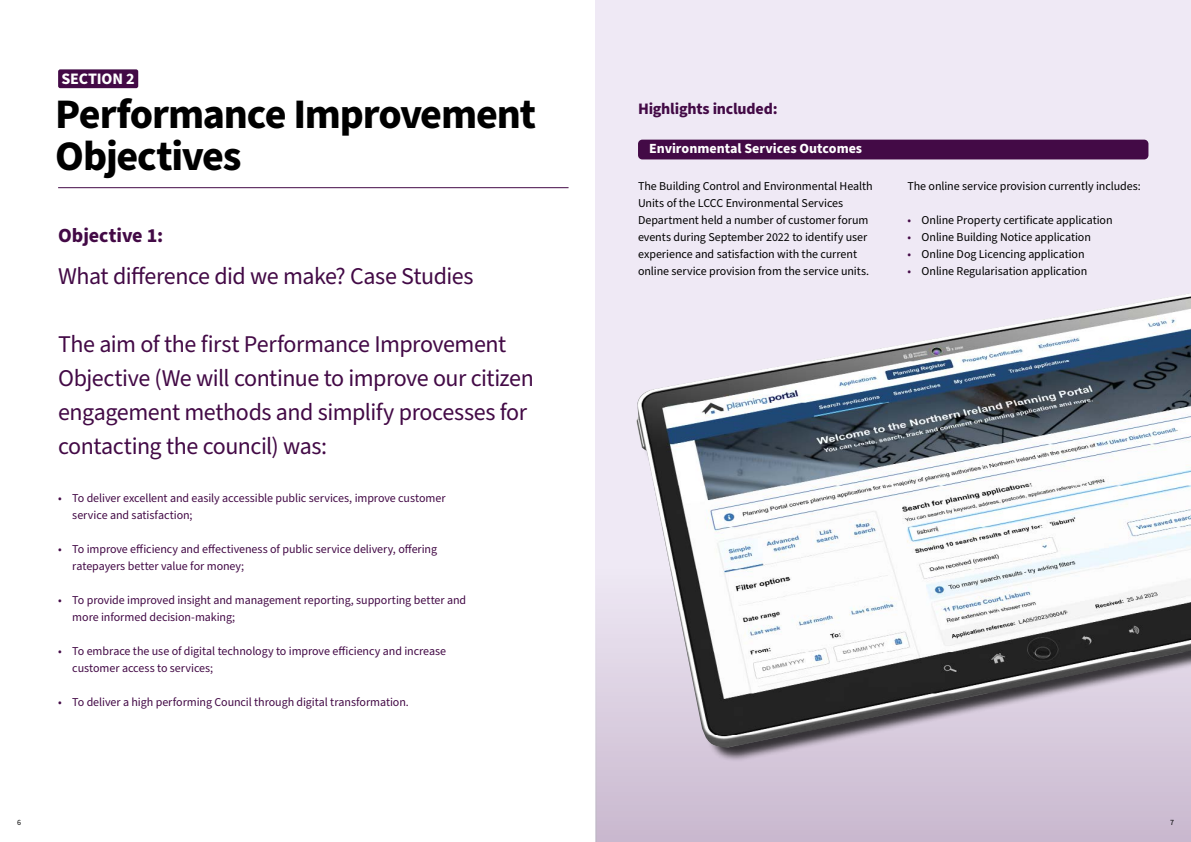
<style>
.page{position:relative;width:1191px;height:842px;background:#fff}
.page>*{position:absolute;margin:0;border:0;box-sizing:border-box;transform-origin:0 0}
.t1{font:700 42px/42px "Source Sans Pro";letter-spacing:-.03em;color:#000}
.t2{font:24px/34px "Source Sans Pro";letter-spacing:-.02em;color:#430a46}
.t3{font:700 20px "Source Sans Pro";letter-spacing:-.005em;color:#430a46}
.t4{font:700 16px "Source Sans Pro";letter-spacing:-.01em;color:#430a46}
.t5{font:700 16px "Source Sans Pro";letter-spacing:-.01em;color:#fff}
.t6{font:700 14px "Source Sans Pro";letter-spacing:-.005em;color:#fff}
.t7{font:12px/17px "Source Sans Pro";letter-spacing:-.005em;color:#430a46}
.t8{font:12px/17px "Source Sans Pro";letter-spacing:-.005em;color:#000}
.t9{font:8px "Source Sans Pro";color:#000}
.s1{color:#430a46}
</style>
<div class="page">
<div style="left:58px;top:69px;width:80px;height:19px;background:#430a46;border-radius:2px"></div>
<hr style="left:58px;top:187px;width:510px;height:1px;background:#430a46">
<div style="left:595px;top:0;width:596px;height:842px;background:#efe9f5"></div>
<div style="left:638px;top:140px;width:510px;height:19px;background:#430a46;border-radius:4px"></div>
<svg style="left:595px;top:624px;width:596px;height:218px;background:#cfc0d5"></svg>
<div style="left:640px;top:293px;width:551px;height:470px;background:#000;opacity:.75"></div>
<img style="left:636px;top:293px;width:555px;height:454px">
<h3 class="t5" style="left:62px;top:68px;width:74px">SECTION 2</h3>
<h1 class="t1" style="left:55px;top:94px;width:482px">Performance Improvement<br>Objectives</h1>
<h3 class="t3" style="left:58px;top:222px;width:107px">Objective 1:</h3>
<h2 class="t2" style="left:58px;top:260px;width:417px">What difference did we make? Case Studies</h2>
<h2 class="t2" style="left:58px;top:328px;width:477px">The aim of the first Performance Improvement Objective (We will continue to improve our citizen engagement methods and simplify processes for contacting the council) was:</h2>
<p class="t7" style="left:72px;top:490px;width:375px;text-indent:-14px">• To deliver excellent and easily accessible public services, improve customer service and satisfaction;</p>
<p class="t7" style="left:72px;top:541px;width:366px;text-indent:-14px">• To improve efficiency and effectiveness of public service delivery, offering ratepayers better value for money;</p>
<p class="t7" style="left:72px;top:592px;width:395px;text-indent:-14px">• To provide improved insight and management reporting, supporting better and more informed decision-making;</p>
<p class="t7" style="left:72px;top:643px;width:375px;text-indent:-14px">• To embrace the use of digital technology to improve efficiency and increase customer access to services;</p>
<p class="t7" style="left:58px;top:694px;width:352px">• To deliver a high performing Council through digital transformation.</p>
<h3 class="t4" style="left:638px;top:98px;width:141px">Highlights included:</h3>
<p class="t6" style="left:649px;top:139px;width:214px">Environmental Services Outcomes</p>
<p class="t8" style="left:638px;top:178px;width:236px">The Building Control and Environmental Health Units of the LCCC Environmental Services Department held a number of customer forum events during September 2022 to identify user experience and satisfaction with the current online service provision from the service units.</p>
<p class="t8" style="left:907px;top:178px;width:235px">The online service provision currently includes:</p>
<p class="t8" style="left:907px;top:212px;width:207px"><span class="s1">•</span> Online Property certificate application</p>
<p class="t8" style="left:907px;top:229px;width:185px"><span class="s1">•</span> Online Building Notice application</p>
<p class="t8" style="left:907px;top:246px;width:179px"><span class="s1">•</span> Online Dog Licencing application</p>
<p class="t8" style="left:907px;top:263px;width:181px"><span class="s1">•</span> Online Regularisation application</p>
<p class="t9" style="left:17px;top:817px;width:5px">6</p>
<p class="t9" style="left:1170px;top:817px;width:5px">7</p>
</div>
